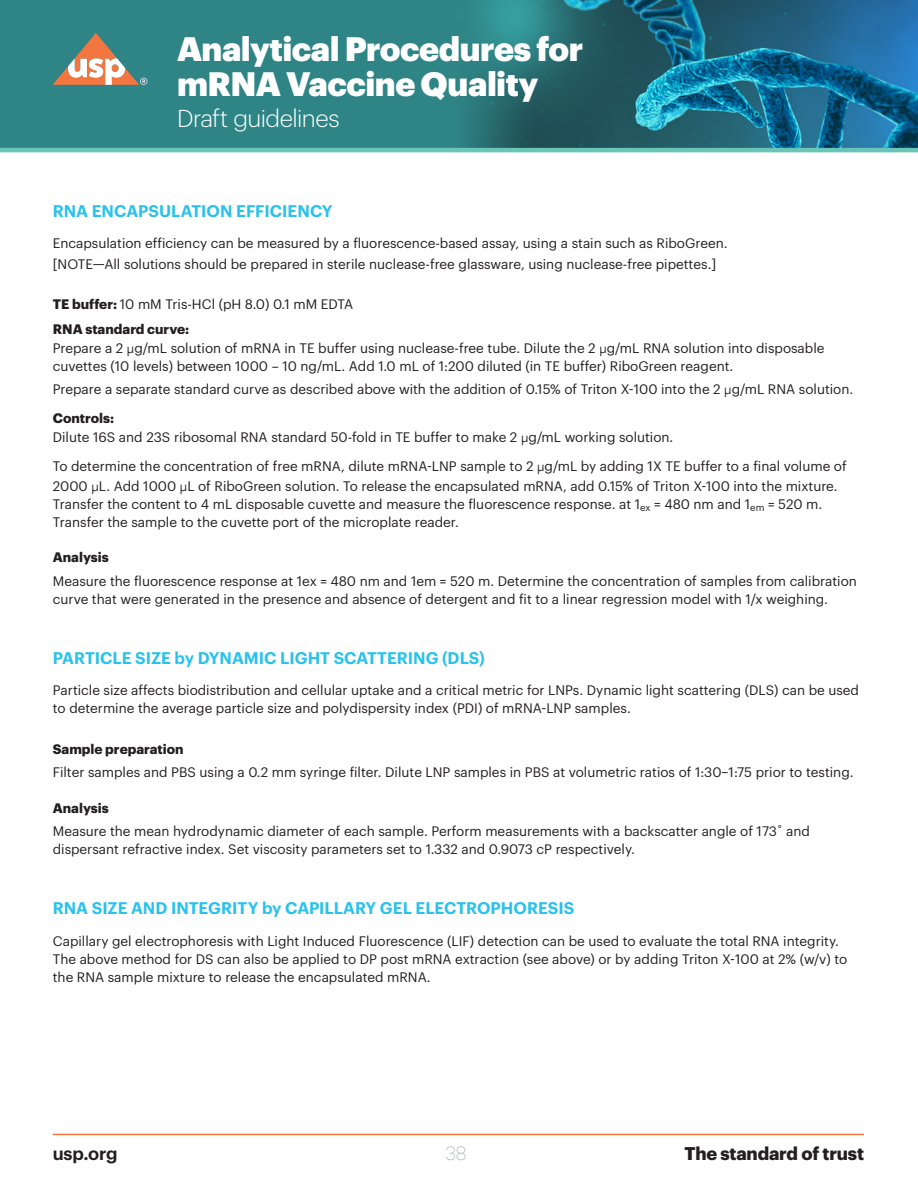
<style>
.page{position:relative;width:918px;height:1188px;background:#fff}
.page>*{position:absolute;margin:0;border:0;box-sizing:border-box;transform-origin:0 0}
.t1{font:900 33.3px/35.2px "Graphik";letter-spacing:-.015em;color:#fff}
.t2{font:300 24px "Graphik";letter-spacing:-.025em;color:#fff}
.t3{font:200 19.5px "GT Walsheim";color:#778494}
.t4{font:700 18px "Graphik";letter-spacing:-.01em;color:#231f20}
.t5{font:600 18px "Graphik";letter-spacing:-.01em;color:#231f20}
.Subhead_1{font:600 16.5px "Graphik";letter-spacing:-.005em;color:#29c1ed}
.Body_Copy{font:13.5px/18px "Graphik";color:#231f20}
.Body_Copy-2{font:700 13.5px "Graphik";color:#231f20}
.s1{font-weight:700}
.s2{font-family:"Avenir"}
</style>
<div class="page">
<hr style="left:53px;top:1134px;width:811px;height:1px;background:#f37540">
<img style="left:0;top:0;width:918px;height:148px">
<svg style="left:53px;top:33px;width:94px;height:52px;background:#899384"></svg>
<hr style="left:0;top:148px;width:918px;height:4px;background:#69c6b6">
<h1 class="t1" style="left:177px;top:28px;width:408px">Analytical Procedures for mRNA Vaccine Quality</h1>
<h2 class="t2" style="left:177px;top:101px;width:164px">Draft guidelines</h2>
<p class="Subhead_1" style="left:53px;top:198px;width:281px">RNA ENCAPSULATION EFFICIENCY</p>
<p class="Body_Copy" style="left:53px;top:233px;width:676px">Encapsulation efficiency can be measured by a fluorescence-based assay, using a stain such as RiboGreen.</p>
<p class="Body_Copy" style="left:53px;top:254px;width:665px">[NOTE—All solutions should be prepared in sterile nuclease-free glassware, using nuclease-free pipettes.]</p>
<p class="Body_Copy" style="left:53px;top:294px;width:302px"><span class="s1">TE buffer:</span> 10 mM Tris-HCl (pH 8.0) 0.1 mM EDTA</p>
<p class="Body_Copy-2" style="left:53px;top:319px;width:138px">RNA standard curve:</p>
<p class="Body_Copy" style="left:53px;top:338px;width:773px">Prepare a 2 <span class="s2">µ</span>g/mL solution of mRNA in TE buffer using nuclease-free tube. Dilute the 2 <span class="s2">µ</span>g/mL RNA solution into disposable cuvettes (10 levels) between 1000 – 10 ng/mL. Add 1.0 mL of 1:200 diluted (in TE buffer) RiboGreen reagent.</p>
<p class="Body_Copy" style="left:53px;top:379px;width:802px">Prepare a separate standard curve as described above with the addition of 0.15% of Triton X-100 into the 2 <span class="s2">µ</span>g/mL RNA solution.</p>
<p class="Body_Copy-2" style="left:53px;top:407px;width:63px">Controls:</p>
<p class="Body_Copy" style="left:53px;top:427px;width:622px">Dilute 16S and 23S ribosomal RNA standard 50-fold in TE buffer to make 2 <span class="s2">µ</span>g/mL working solution.</p>
<p class="Body_Copy" style="left:53px;top:455px;width:795px;line-height:19.5px">To determine the concentration of free mRNA, dilute mRNA-LNP sample to 2 <span class="s2">µ</span>g/mL by adding 1X TE buffer to a final volume of<br>2000 <span class="s2">µ</span>L. Add 1000 <span class="s2">µ</span>L of RiboGreen solution. To release the encapsulated mRNA, add 0.15% of Triton X-100 into the mixture.</p>
<p class="Body_Copy" style="left:53px;top:493px;width:771px">Transfer the content to 4 mL disposable cuvette and measure the fluorescence response. at 1<sub>ex</sub> = 480 nm and 1<sub>em</sub> = 520 m.<br>Transfer the sample to the cuvette port of the microplate reader.</p>
<p class="Body_Copy-2" style="left:53px;top:547px;width:58px">Analysis</p>
<p class="Body_Copy" style="left:53px;top:571px;width:806px">Measure the fluorescence response at 1ex = 480 nm and 1em = 520 m. Determine the concentration of samples from calibration curve that were generated in the presence and absence of detergent and fit to a linear regression model with 1/x weighing.</p>
<p class="Subhead_1" style="left:53px;top:645px;width:434px">PARTICLE SIZE by DYNAMIC LIGHT SCATTERING (DLS)</p>
<p class="Body_Copy" style="left:53px;top:680px;width:808px">Particle size affects biodistribution and cellular uptake and a critical metric for LNPs. Dynamic light scattering (DLS) can be used to determine the average particle size and polydispersity index (PDI) of mRNA-LNP samples.</p>
<p class="Body_Copy-2" style="left:53px;top:738px;width:132px">Sample preparation</p>
<p class="Body_Copy" style="left:53px;top:762px;width:802px">Filter samples and PBS using a 0.2 mm syringe filter. Dilute LNP samples in PBS at volumetric ratios of 1:30–1:75 prior to testing.</p>
<p class="Body_Copy-2" style="left:53px;top:797px;width:58px">Analysis</p>
<p class="Body_Copy" style="left:53px;top:821px;width:759px">Measure the mean hydrodynamic diameter of each sample. Perform measurements with a backscatter angle of 173˚ and dispersant refractive index. Set viscosity parameters set to 1.332 and 0.9073 cP respectively.</p>
<p class="Subhead_1" style="left:53px;top:896px;width:523px">RNA SIZE AND INTEGRITY by CAPILLARY GEL ELECTROPHORESIS</p>
<p class="Body_Copy" style="left:53px;top:931px;width:796px">Capillary gel electrophoresis with Light Induced Fluorescence (LIF) detection can be used to evaluate the total RNA integrity.<br>The above method for DS can also be applied to DP post mRNA extraction (see above) or by adding Triton X-100 at 2% (w/v) to the RNA sample mixture to release the encapsulated mRNA.</p>
<h3 class="t5" style="left:53px;top:1140px;width:66px">usp.org</h3>
<h3 class="t3" style="left:445px;top:1143px;width:23px">38</h3>
<h3 class="t4" style="left:685px;top:1140px;width:181px">The standard of trust</h3>
</div>
